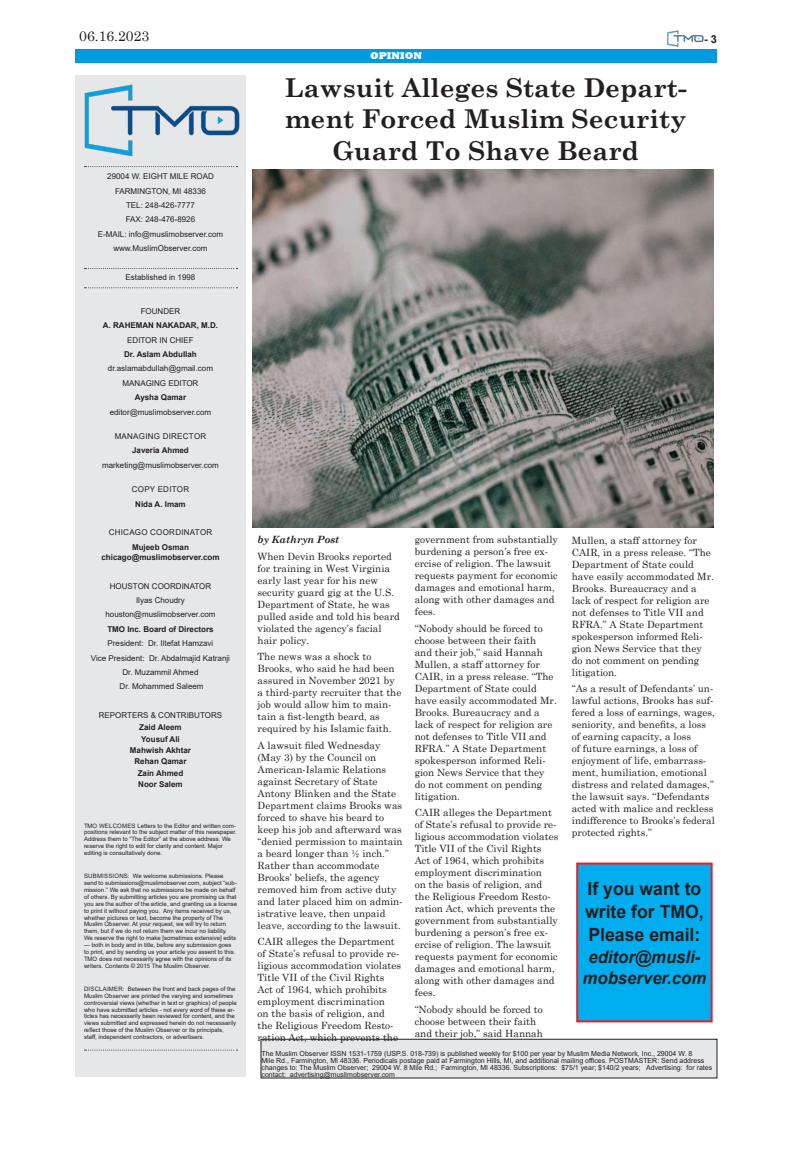
<style>
.page{position:relative;width:792px;height:1152px;background:#fff}
.page>*{position:absolute;margin:0;border:0;box-sizing:border-box;transform-origin:0 0}
.t1{font:700 26px/31.2px "Century Schoolbook";color:#231f20;text-align:center}
.t2{font:700 18.2px/22.8px "Arial";color:#231f20}
.t3{font:italic 700 17.3px/21.6px "Arial";color:#231f20;text-align:center}
.t4{font:14px "Century";color:#231f20}
.t5{font:700 11px "Arial";color:#231f20}
.t6{font:10px/12px "Century Schoolbook";color:#231f20}
.t7{font:italic 700 10px "Century Schoolbook";color:#231f20}
.t8{font:800 10px "Rockwell";color:#fff}
.t9{font:8px/14.4px "Arial";color:#231f20;text-align:center}
.t10{font:700 8px/11.4px "Arial";color:#231f20;text-align:center}
.t11{font:8px "Arial";letter-spacing:.035em;color:#231f20}
.t12{font:7px/7px "Arial";color:#231f20}
.t13{font:6px/6.9px "Arial";color:#231f20}
</style>
<div class="page">
<div style="left:75px;top:49px;width:642px;height:14px;background:#009ae0"></div>
<div style="left:75px;top:75px;width:171px;height:1002px;background:#e6e7e9"></div>
<svg style="left:84px;top:268px;width:153px;height:1px"></svg>
<svg style="left:84px;top:287px;width:153px;height:1px"></svg>
<svg style="left:84px;top:1050px;width:153px;height:1px"></svg>
<img style="left:84px;top:84px;width:156px;height:83px">
<div style="left:261px;top:1039px;width:456px;height:39px;background:#e6e7e9"></div>
<div style="left:260px;top:1039px;width:458px;height:39px;border:1px solid #231f20"></div>
<img style="left:667px;top:30px;width:37px;height:17px">
<img style="left:253px;top:170px;width:461px;height:357px">
<div style="left:577px;top:864px;width:135px;height:157px;background:#00aeef"></div>
<div style="left:576px;top:863px;width:137px;height:159px;border:2px solid #ee1d23"></div>
<h3 class="t4" style="left:79px;top:24px;width:72px">06.16.2023</h3>
<p class="t9" style="left:98px;top:169px;width:127px">29004 W. EIGHT MILE ROAD<br>FARMINGTON, MI 48336<br>TEL: 248-426-7777<br>FAX: 248-476-8926<br>E-MAIL: info@muslimobserver.com www.MuslimObserver.com</p>
<p class="t9" style="left:126px;top:270px;width:71px">Established in 1998</p>
<p class="t9" style="left:141px;top:304px;width:41px">FOUNDER</p>
<p class="t10" style="left:103px;top:320px;width:117px">A. RAHEMAN NAKADAR, M.D.</p>
<p class="t9" style="left:127px;top:333px;width:68px">EDITOR IN CHIEF</p>
<p class="t10" style="left:124px;top:349px;width:74px">Dr. Aslam Abdullah</p>
<p class="t9" style="left:108px;top:361px;width:107px">dr.aslamabdullah@gmail.com<br>MANAGING EDITOR</p>
<p class="t10" style="left:135px;top:392px;width:53px">Aysha Qamar</p>
<p class="t9" style="left:110px;top:405px;width:103px">editor@muslimobserver.com</p>
<p class="t11" style="left:115px;top:431px;width:93px">MANAGING DIRECTOR</p>
<p class="t10" style="left:132px;top:445px;width:58px">Javeria Ahmed</p>
<p class="t9" style="left:102px;top:458px;width:118px">marketing@muslimobserver.com</p>
<p class="t11" style="left:132px;top:484px;width:59px">COPY EDITOR</p>
<p class="t10" style="left:135px;top:498px;width:52px">Nida A. Imam</p>
<p class="t11" style="left:109px;top:527px;width:105px">CHICAGO COORDINATOR</p>
<p class="t10" style="left:101px;top:542px;width:120px;line-height:9.9px">Mujeeb Osman chicago@muslimobserver.com</p>
<p class="t9" style="left:106px;top:579px;width:111px">HOUSTON COORDINATOR<br>Ilyas Choudry houston@muslimobserver.com</p>
<p class="t10" style="left:107px;top:623px;width:108px">TMO Inc. Board of Directors</p>
<p class="t9" style="left:91px;top:636px;width:141px">President: Dr. Iltefat Hamzavi<br>Vice President: Dr. Abdalmajid Katranji<br>Dr. Muzammil Ahmed<br>Dr. Mohammed Saleem</p>
<p class="t9" style="left:99px;top:708px;width:125px">REPORTERS &amp; CONTRIBUTORS</p>
<p class="t10" style="left:130px;top:722px;width:63px">Zaid Aleem<br>Yousuf Ali<br>Mahwish Akhtar<br>Rehan Qamar<br>Zain Ahmed<br>Noor Salem</p>
<p class="t13" style="left:84px;top:822px;width:154px">TMO WELCOMES Letters to the Editor and written com&shy;positions relevant to the subject matter of this newspaper.<br>Address them to “The Editor” at the above address. We reserve the right to edit for clarity and content. Major editing is consultatively done.</p>
<p class="t13" style="left:84px;top:872px;width:155px">SUBMISSIONS: We welcome submissions. Please send to submissions@muslimobserver.com, subject “sub&shy;mission.” We ask that no submissions be made on behalf of others. By submitting articles you are promising us that you are the author of the article, and granting us a license to print it without paying you. Any items received by us, whether pictures or text, become the property of The Muslim Observer. At your request, we will try to return them, but if we do not return them we incur no liability.<br>We reserve the right to make [sometimes extensive] edits</p>
<p class="t13" style="left:84px;top:942px;width:153px">— both in body and in title, before any submission goes to print, and by sending us your article you assent to this.<br>TMO does not necessarily agree with the opinions of its writers. Contents © 2015 The Muslim Observer.</p>
<p class="t13" style="left:84px;top:985px;width:154px">DISCLAIMER: Between the front and back pages of the Muslim Observer are printed the varying and sometimes controversial views (whether in text or graphics) of people who have submitted articles - not every word of these ar&shy;ticles has necessarily been reviewed for content, and the views submitted and expressed herein do not necessarily reflect those of the Muslim Observer or its principals, staff, independent contractors, or advertisers.</p>
<p class="t8" style="left:370px;top:50px;width:53px">OPINION</p>
<h1 class="t1" style="left:285px;top:71px;width:403px">Lawsuit Alleges State Depart&shy;ment Forced Muslim Security<br>Guard To Shave Beard</h1>
<p class="t5" style="left:704px;top:32px;width:14px">- 3</p>
<p class="t7" style="left:258px;top:532px;width:83px">by Kathryn Post</p>
<p class="t6" style="left:258px;top:549px;width:144px">When Devin Brooks reported for training in West Virginia early last year for his new security guard gig at the U.S.<br>Department of State, he was pulled aside and told his beard violated the agency’s facial hair policy.</p>
<p class="t6" style="left:258px;top:650px;width:145px">The news was a shock to<br>Brooks, who said he had been assured in November 2021 by a third-party recruiter that the job would allow him to main&shy;tain a fist-length beard, as required by his Islamic faith.</p>
<p class="t6" style="left:258px;top:738px;width:147px">A lawsuit filed Wednesday (May 3) by the Council on<br>American-Islamic Relations against Secretary of State<br>Antony Blinken and the State<br>Department claims Brooks was forced to shave his beard to keep his job and afterward was “denied permission to maintain a beard longer than ½ inch.”<br>Rather than accommodate<br>Brooks’ beliefs, the agency removed him from active duty and later placed him on admin&shy;istrative leave, then unpaid leave, according to the lawsuit.</p>
<p class="t6" style="left:258px;top:935px;width:145px">CAIR alleges the Department of State’s refusal to provide re&shy;ligious accommodation violates<br>Title VII of the Civil Rights<br>Act of 1964, which prohibits employment discrimination<br>on the basis of religion, and the Religious Freedom Resto&shy;ration Act, which prevents the</p>
<p class="t6" style="left:415px;top:533px;width:145px">government from substantially burdening a person’s free ex&shy;ercise of religion. The lawsuit requests payment for economic damages and emotional harm, along with other damages and fees.</p>
<p class="t6" style="left:415px;top:621px;width:144px">“Nobody should be forced to choose between their faith<br>and their job,” said Hannah<br>Mullen, a staff attorney for<br>CAIR, in a press release. “The<br>Department of State could have easily accommodated Mr.<br>Brooks. Bureaucracy and a lack of respect for religion are not defenses to Title VII and<br>RFRA.” A State Department spokesperson informed Reli&shy;gion News Service that they do not comment on pending litigation.</p>
<p class="t6" style="left:415px;top:806px;width:145px">CAIR alleges the Department of State’s refusal to provide re&shy;ligious accommodation violates<br>Title VII of the Civil Rights<br>Act of 1964, which prohibits employment discrimination<br>on the basis of religion, and the Religious Freedom Resto&shy;ration Act, which prevents the government from substantially burdening a person’s free ex&shy;ercise of religion. The lawsuit requests payment for economic damages and emotional harm, along with other damages and fees.</p>
<p class="t6" style="left:415px;top:1002px;width:130px">“Nobody should be forced to choose between their faith and their job,” said Hannah</p>
<p class="t6" style="left:572px;top:533px;width:144px">Mullen, a staff attorney for<br>CAIR, in a press release. “The<br>Department of State could have easily accommodated Mr.<br>Brooks. Bureaucracy and a lack of respect for religion are not defenses to Title VII and<br>RFRA.” A State Department spokesperson informed Reli&shy;gion News Service that they do not comment on pending litigation.</p>
<p class="t6" style="left:572px;top:682px;width:145px">“As a result of Defendants’ un&shy;lawful actions, Brooks has suf&shy;fered a loss of earnings, wages, seniority, and benefits, a loss of earning capacity, a loss<br>of future earnings, a loss of enjoyment of life, embarrass&shy;ment, humiliation, emotional distress and related damages,” the lawsuit says. “Defendants acted with malice and reckless indifference to Brooks’s federal protected rights.”</p>
<h2 class="t2" style="left:585px;top:878px;width:120px">If you want to write for TMO,<br>Please email:</h2>
<h3 class="t3" style="left:583px;top:946px;width:125px">editor@musli&shy;mobserver.com</h3>
<p class="t12" style="left:262px;top:1050px;width:452px">The Muslim Observer ISSN 1531-1759 (USP.S. 018-739) is published weekly for $100 per year by Muslim Media Network, Inc., 29004 W. 8<br>Mile Rd., Farmington, MI 48336. Periodicals postage paid at Farmington Hills, MI, and additional mailing offices. POSTMASTER: Send address changes to: The Muslim Observer; 29004 W. 8 Mile Rd.; Farmington, MI 48336. Subscriptions: $75/1 year; $140/2 years; Advertising: for rates contact: advertising@muslimobserver.com</p>
</div>
